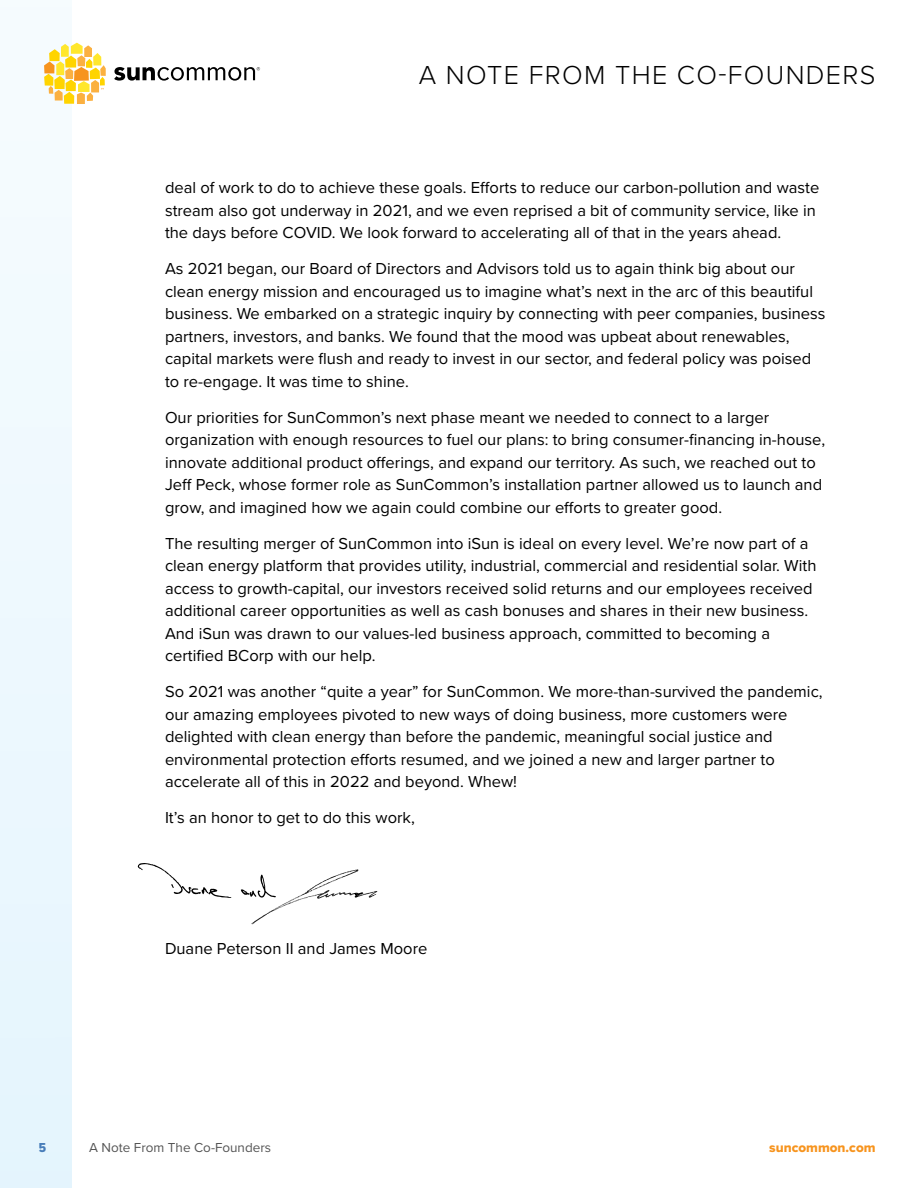
<style>
.page{position:relative;width:918px;height:1188px;background:#fff}
.page>*{position:absolute;margin:0;border:0;box-sizing:border-box;transform-origin:0 0}
.t1{font:300 27px "Proxima Nova";letter-spacing:.05em;color:#000}
.t2{font:16.5px/22.5px "Proxima Nova";color:#000}
.t3{font:13.5px "Proxima Nova";color:#555}
.t4{font:13.5px "Proxima Nova Extrabld";color:#f7941e}
.t5{font:13.5px "Proxima Nova Cond Extrabld";color:#477db9}
</style>
<div class="page">
<div style="left:0;top:0;width:71px;height:1188px;background:#eef9fe"></div>
<svg style="left:44px;top:43px;width:62px;height:61px"></svg>
<svg style="left:114px;top:67px;width:146px;height:14px"></svg>
<svg style="left:138px;top:863px;width:93px;height:35px"></svg>
<svg style="left:241px;top:869px;width:136px;height:56px"></svg>
<h1 class="t1" style="left:419px;top:55px;width:458px">A NOTE FROM THE CO-FOUNDERS</h1>
<p class="t2" style="left:165px;top:176px;width:656px">deal of work to do to achieve these goals. Efforts to reduce our carbon-pollution and waste stream also got underway in 2021, and we even reprised a bit of community service, like in the days before COVID. We look forward to accelerating all of that in the years ahead.</p>
<p class="t2" style="left:165px;top:257px;width:662px">As 2021 began, our Board of Directors and Advisors told us to again think big about our clean energy mission and encouraged us to imagine what’s next in the arc of this beautiful business. We embarked on a strategic inquiry by connecting with peer companies, business partners, investors, and banks. We found that the mood was upbeat about renewables, capital markets were flush and ready to invest in our sector, and federal policy was poised to re-engage. It was time to shine.</p>
<p class="t2" style="left:165px;top:405px;width:662px">Our priorities for SunCommon’s next phase meant we needed to connect to a larger organization with enough resources to fuel our plans: to bring consumer-financing in-house, innovate additional product offerings, and expand our territory. As such, we reached out to Jeff Peck, whose former role as SunCommon’s installation partner allowed us to launch and grow, and imagined how we again could combine our efforts to greater good.</p>
<p class="t2" style="left:165px;top:531px;width:653px">The resulting merger of SunCommon into iSun is ideal on every level. We’re now part of a clean energy platform that provides utility, industrial, commercial and residential solar. With access to growth-capital, our investors received solid returns and our employees received additional career opportunities as well as cash bonuses and shares in their new business.<br>And iSun was drawn to our values-led business approach, committed to becoming a certified BCorp with our help.</p>
<p class="t2" style="left:165px;top:680px;width:659px">So 2021 was another “quite a year” for SunCommon. We more-than-survived the pandemic, our amazing employees pivoted to new ways of doing business, more customers were delighted with clean energy than before the pandemic, meaningful social justice and environmental protection efforts resumed, and we joined a new and larger partner to accelerate all of this in 2022 and beyond. Whew!</p>
<p class="t2" style="left:165px;top:806px;width:251px">It’s an honor to get to do this work,</p>
<p class="t2" style="left:165px;top:936px;width:264px">Duane Peterson II and James Moore</p>
<p class="t5" style="left:39px;top:1137px;width:9px">5</p>
<p class="t3" style="left:89px;top:1137px;width:183px">A Note From The Co-Founders</p>
<p class="t4" style="left:769px;top:1137px;width:108px">suncommon.com</p>
</div>
